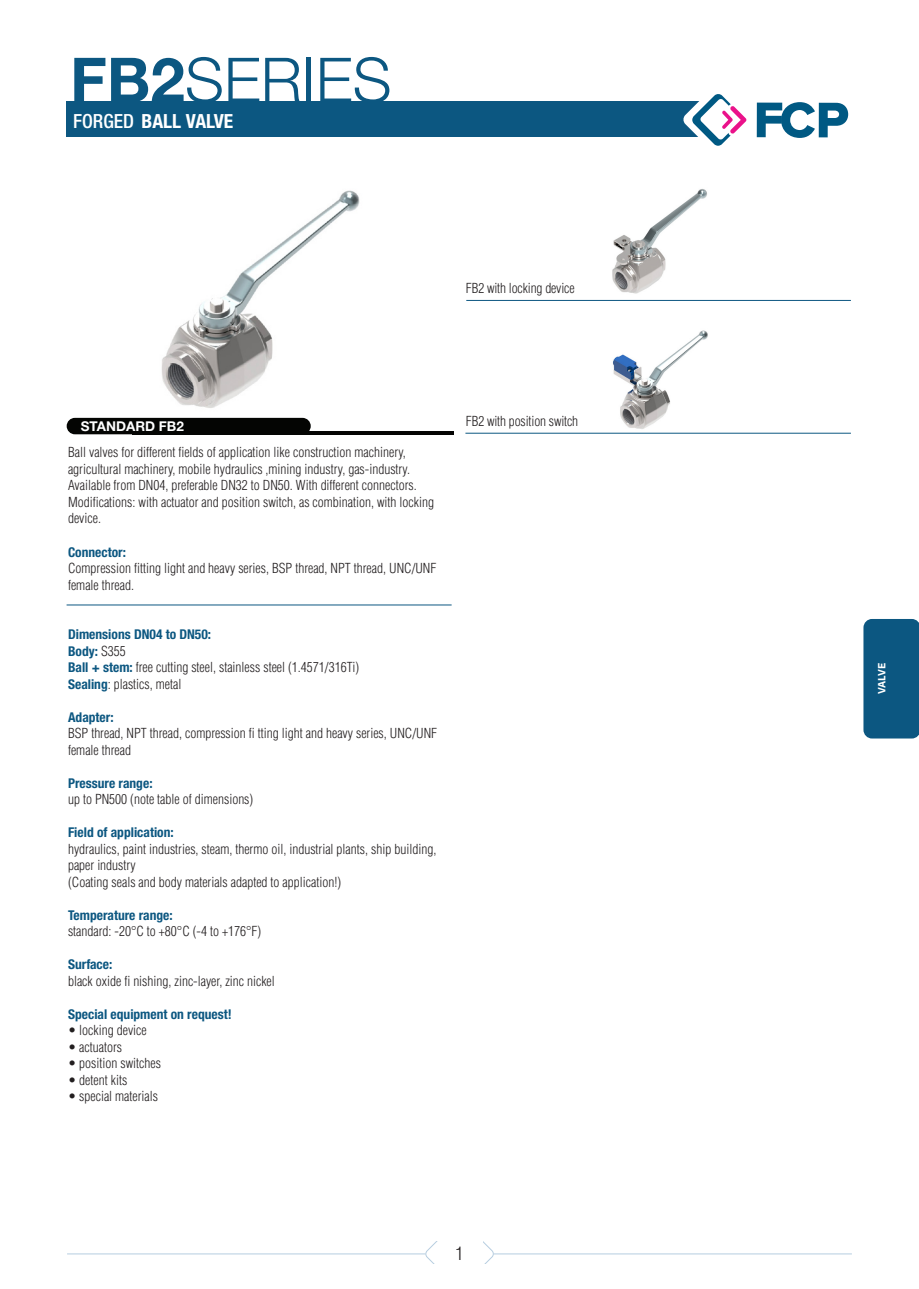
<style>
.page{position:relative;width:919px;height:1289px;background:#fff}
.page>*{position:absolute;margin:0;border:0;box-sizing:border-box;transform-origin:0 0}
.t1{font:300 61.95px "Helvetica Neue LT Std";color:#0c5781}
.t2{font:300 48px "Helvetica Neue LT Std";color:#0c5781}
.t3{font:700 condensed 19.5px "Helvetica Neue LT Std";color:#fff}
.t4{font:300 condensed 18px "Helvetica";color:#231f20}
.t5{font:300 condensed 13.5px/16.5px "Helvetica";color:#231f20}
.t6{font:700 condensed 13.5px "Helvetica Neue LT Std";color:#0c5781}
.t7{font:700 13.5px "Helvetica Neue LT Std";color:#fff}
.t8{font:700 10.5px "IBM Plex Sans";letter-spacing:-.025em;color:#fff}
.s1{font-weight:700}
.s2{font-family:"Helvetica Neue";font-weight:500}
.s3{font-family:"Helvetica";font-weight:300;color:#231f20}
.s4{font-family:"Helvetica Neue LT Std";font-weight:700;color:#0c5781}
</style>
<div class="page">
<svg style="left:425px;top:1241px;width:70px;height:22px"></svg>
<div style="left:438px;top:1239px;width:45px;height:29px;background:#fff"></div>
<hr style="left:67px;top:1253px;width:358px;height:1px;background:#b6cde0">
<hr style="left:493px;top:1253px;width:358px;height:1px;background:#b6cde0">
<img style="left:579px;top:330px;width:158px;height:103px">
<img style="left:575px;top:189px;width:166px;height:111px">
<img style="left:89px;top:190px;width:342px;height:245px">
<hr style="left:465px;top:433px;width:385px;height:1px;background:#0c5781">
<hr style="left:466px;top:300px;width:384px;height:1px;background:#0c5781">
<div style="left:863px;top:619px;width:55px;height:119px;background:#0c5781"></div>
<div style="left:67px;top:418px;width:244px;height:16px;background:#040503;border-radius:8px"></div>
<hr style="left:132px;top:431px;width:321px;height:3px;background:#040503">
<hr style="left:67px;top:604px;width:384px;height:1px;background:#0c5781">
<div style="left:66px;top:101px;width:669px;height:36px;background:#0c5781"></div>
<svg style="left:683px;top:94px;width:166px;height:52px"></svg>
<h2 class="t2" style="left:65px;top:35px;width:251px"><span class="s1">FB2</span>SERIES</h2>
<p class="t1" style="left:70px;top:42px;width:323px"><span class="s1">FB2</span>SERIES</p>
<p class="t3" style="left:73px;top:109px;width:162px"><span class="s2">FORGED</span> BALL VALVE</p>
<p class="t5" style="left:466px;top:280px;width:110px">FB2 with locking device</p>
<p class="t7" style="left:81px;top:418px;width:105px">STANDARD FB2</p>
<p class="t5" style="left:68px;top:444px;width:367px">Ball valves for different fields of application like construction machinery, agricultural machinery, mobile hydraulics ,mining industry, gas-industry.<br>Available from DN04, preferable DN32 to DN50. With different connectors.<br>Modifications: with actuator and position switch, as combination, with locking device.</p>
<p class="t6" style="left:68px;top:543px;width:59px">Connector:</p>
<p class="t5" style="left:68px;top:560px;width:370px">Compression fitting light and heavy series, BSP thread, NPT thread, UNC/UNF female thread.</p>
<p class="t6" style="left:68px;top:626px;width:145px">Dimensions DN04 to DN50:</p>
<p class="t6" style="left:68px;top:642px;width:59px">Body: <span class="s3">S355</span></p>
<p class="t5" style="left:68px;top:659px;width:292px"><span class="s4">Ball + stem:</span> free cutting steel, stainless steel (1.4571/316Ti)</p>
<p class="t5" style="left:68px;top:675px;width:115px"><span class="s4">Sealing</span>: plastics, metal</p>
<p class="t6" style="left:68px;top:708px;width:47px">Adapter:</p>
<p class="t5" style="left:68px;top:725px;width:370px">BSP thread, NPT thread, compression fi tting light and heavy series, UNC/UNF female thread</p>
<p class="t6" style="left:68px;top:774px;width:86px">Pressure range:</p>
<p class="t5" style="left:68px;top:791px;width:187px">up to PN500 (note table of dimensions)</p>
<p class="t6" style="left:68px;top:824px;width:107px">Field of application:</p>
<p class="t5" style="left:68px;top:840px;width:370px">hydraulics, paint industries, steam, thermo oil, industrial plants, ship building, paper industry</p>
<p class="t5" style="left:68px;top:873px;width:274px">(Coating seals and body materials adapted to application!)</p>
<p class="t6" style="left:68px;top:906px;width:106px">Temperature range:</p>
<p class="t5" style="left:68px;top:923px;width:195px">standard: -20°C to +80°C (-4 to +176°F)</p>
<p class="t6" style="left:68px;top:956px;width:46px">Surface:</p>
<p class="t5" style="left:68px;top:972px;width:208px">black oxide fi nishing, zinc-layer, zinc nickel</p>
<p class="t6" style="left:68px;top:1005px;width:165px">Special equipment on request!</p>
<p class="t5" style="left:68px;top:1022px;width:80px">• locking device</p>
<p class="t5" style="left:68px;top:1038px;width:55px">• actuators</p>
<p class="t5" style="left:68px;top:1055px;width:94px">• position switches</p>
<p class="t5" style="left:68px;top:1071px;width:61px">• detent kits</p>
<p class="t5" style="left:68px;top:1088px;width:91px">• special materials</p>
<p class="t5" style="left:466px;top:413px;width:114px">FB2 with position switch</p>
<h3 class="t4" style="left:455px;top:1242px;width:9px">1</h3>
<p class="t8" style="left:873px;top:694px;width:33px;rotate:-90deg">VALVE</p>
</div>
